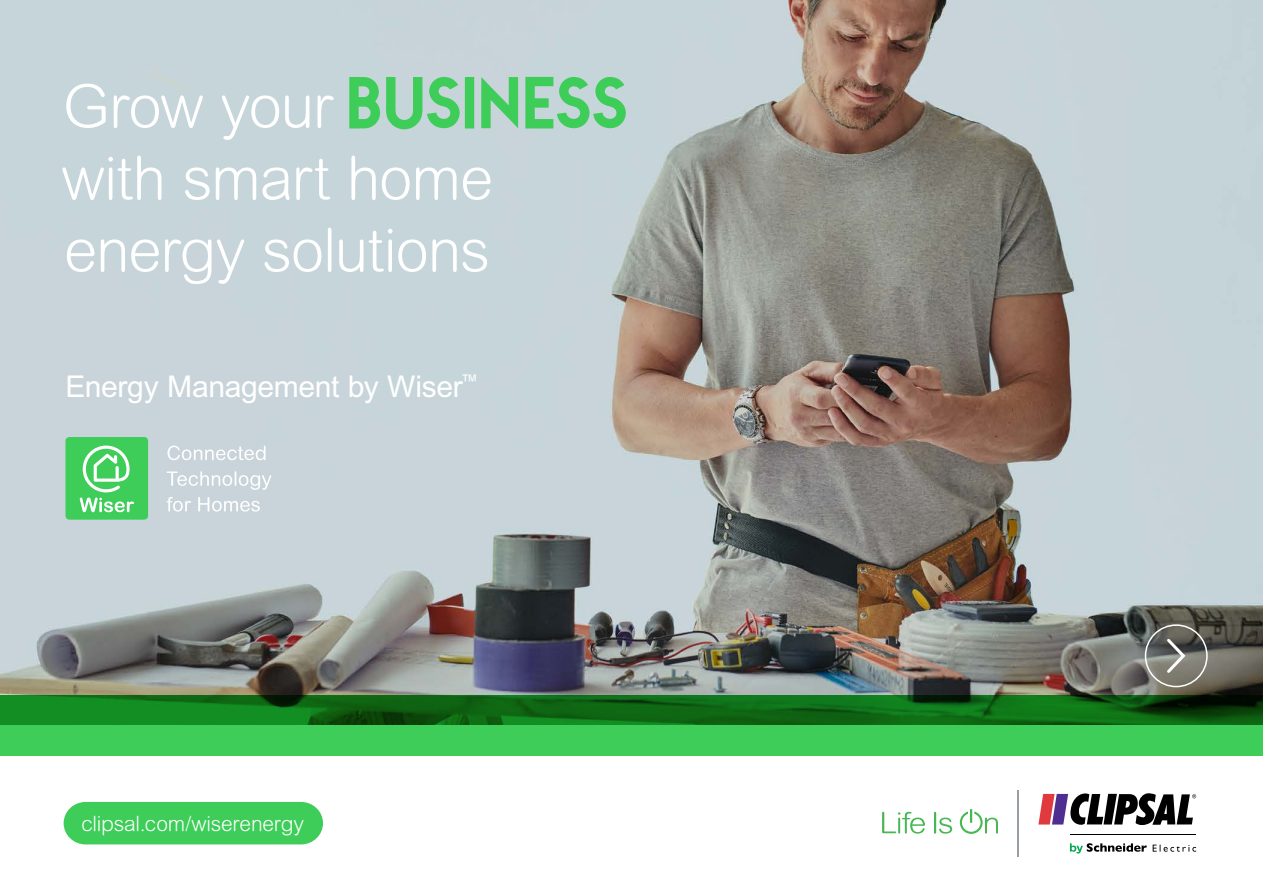
<style>
.page{position:relative;width:1263px;height:893px;background:#fff}
.page>*{position:absolute;margin:0;border:0;box-sizing:border-box;transform-origin:0 0}
.t1{font:300 60px/72px "Arial Rounded MT Pro";letter-spacing:-.015em;color:#fff}
.t2{font:30px "Arial MT Pro";letter-spacing:-.01em;color:#fff}
.t3{font:300 21px "Arial Rounded MT Pro";letter-spacing:-.01em;color:#fff}
.s1{font-family:"NOV Aegular";font-weight:400;font-size:91.5px;color:#3dcd58}
</style>
<div class="page">
<img style="left:0;top:0;width:1263px;height:695px">
<div style="left:65px;top:437px;width:83px;height:83px;background:#3dcd58;border-radius:4px"></div>
<svg style="left:83px;top:446px;width:47px;height:46px"></svg>
<svg style="left:166px;top:497px;width:94px;height:15px"></svg>
<svg style="left:167px;top:471px;width:104px;height:19px"></svg>
<svg style="left:167px;top:446px;width:99px;height:14px"></svg>
<svg style="left:80px;top:498px;width:54px;height:14px"></svg>
<svg style="left:1164px;top:636px;width:23px;height:40px"></svg>
<div style="left:1145px;top:624px;width:63px;height:63px;border:2px solid #fff;border-radius:50%"></div>
<svg style="left:0;top:695px;width:1263px;height:30px;background:#0e6915"></svg>
<div style="left:0;top:725px;width:1263px;height:30px;background:#3dcd58"></div>
<svg style="left:882px;top:812px;width:43px;height:22px"></svg>
<svg style="left:934px;top:812px;width:18px;height:22px"></svg>
<svg style="left:960px;top:809px;width:38px;height:25px"></svg>
<hr style="left:1018px;top:790px;width:1px;height:66px;background:#979fa4">
<svg style="left:1038px;top:793px;width:158px;height:32px"></svg>
<svg style="left:1070px;top:843px;width:126px;height:10px"></svg>
<hr style="left:1070px;top:834px;width:126px;height:1px;background:#000">
<div style="left:64px;top:802px;width:259px;height:42px;background:#3dcd58"></div>
<p class="t1" style="left:62px;top:73px;width:568px">Grow your <span class="s1">Business </span>with smart home energy solutions</p>
<p class="t2" style="left:65px;top:369px;width:414px">Energy Management by Wiser<sup>™</sup></p>
<p class="t3" style="left:81px;top:811px;width:224px">clipsal.com/wiserenergy</p>
</div>
